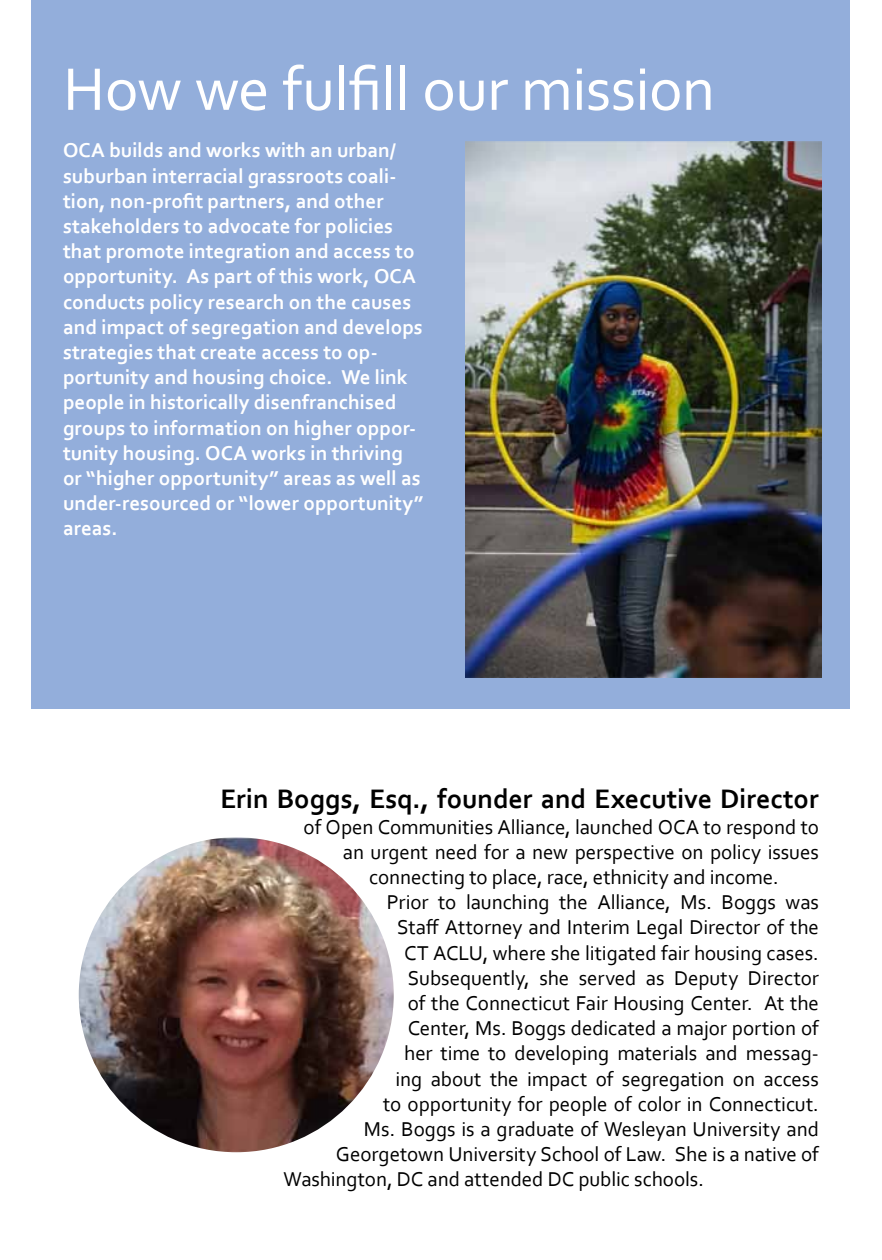
<style>
.page{position:relative;width:882px;height:1260px;background:#fff}
.page>*{position:absolute;margin:0;border:0;box-sizing:border-box;transform-origin:0 0}
.t1{font:63px "Corbel";letter-spacing:-.015em;color:#fff}
.t2{font:700 28px "Corbel";color:#000}
.t3{font:21px "Corbel";letter-spacing:-.005em;color:#000}
.t4{font:700 21px/25.2px "Corbel";color:#fff}
</style>
<div class="page">
<div style="left:32px;top:0;width:818px;height:709px;background:#93aedb"></div>
<img style="left:79px;top:837px;width:315px;height:315px;border-radius:157px">
<img style="left:466px;top:142px;width:355px;height:535px">
<h1 class="t1" style="left:63px;top:50px;width:654px">How we fulfill our mission</h1>
<p class="t4" style="left:63px;top:137px;width:362px">OCA builds and works with an urban/ suburban interracial grassroots coali&shy;tion, non-profit partners, and other stakeholders to advocate for policies that promote integration and access to opportunity. As part of this work, OCA conducts policy research on the causes and impact of segregation and develops strategies that create access to op&shy;portunity and housing choice. We link people in historically disenfranchised groups to information on higher oppor&shy;tunity housing. OCA works in thriving or “higher opportunity” areas as well as under-resourced or “lower opportunity” areas.</p>
<h2 class="t2" style="left:220px;top:782px;width:600px">Erin Boggs, Esq., founder and Executive Director</h2>
<p class="t3" style="left:304px;top:814px;width:517px">of Open Communities Alliance, launched OCA to respond to</p>
<p class="t3" style="left:343px;top:839px;width:477px">an urgent need for a new perspective on policy issues</p>
<p class="t3" style="left:369px;top:864px;width:411px">connecting to place, race, ethnicity and income.</p>
<p class="t3" style="left:387px;top:889px;width:434px">Prior to launching the Alliance, Ms. Boggs was</p>
<p class="t3" style="left:397px;top:914px;width:423px">Staff Attorney and Interim Legal Director of the</p>
<p class="t3" style="left:404px;top:940px;width:416px">CT ACLU, where she litigated fair housing cases.</p>
<p class="t3" style="left:408px;top:965px;width:413px">Subsequently, she served as Deputy Director</p>
<p class="t3" style="left:408px;top:990px;width:413px">of the Connecticut Fair Housing Center. At the</p>
<p class="t3" style="left:408px;top:1015px;width:413px">Center, Ms. Boggs dedicated a major portion of</p>
<p class="t3" style="left:404px;top:1040px;width:416px">her time to developing materials and messag-</p>
<p class="t3" style="left:395px;top:1066px;width:425px">ing about the impact of segregation on access</p>
<p class="t3" style="left:383px;top:1091px;width:437px">to opportunity for people of color in Connecticut.</p>
<p class="t3" style="left:364px;top:1116px;width:457px">Ms. Boggs is a graduate of Wesleyan University and</p>
<p class="t3" style="left:336px;top:1141px;width:485px">Georgetown University School of Law. She is a native of</p>
<p class="t3" style="left:283px;top:1166px;width:422px">Washington, DC and attended DC public schools.</p>
</div>
